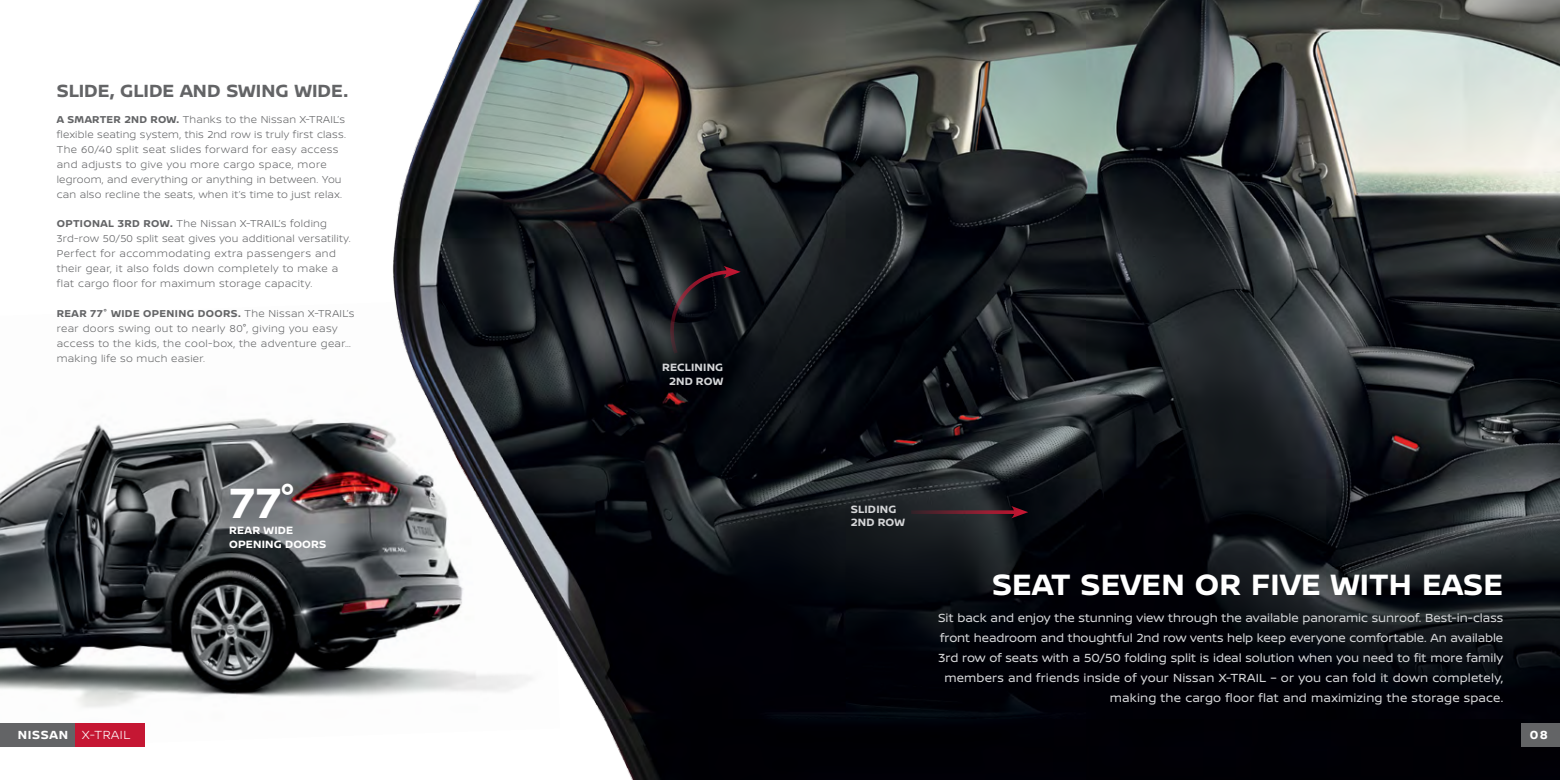
<style>
.page{position:relative;width:1560px;height:780px;background:#fff}
.page>*{position:absolute;margin:0;border:0;box-sizing:border-box;transform-origin:0 0}
.t1{font:700 45px "Nissan Brand";color:#fff}
.t2{font:700 31.25px "Nissan Brand";letter-spacing:.005em;color:#fff}
.t3{font:700 18.75px "Nissan Brand";color:#636466}
.t4{font:12.5px/20px "Nissan Brand";letter-spacing:-.005em;color:#d4d5d7;text-align:right}
.t5{font:300 12.5px "Nissan Brand";letter-spacing:.05em;color:#fff}
.t6{font:700 12.5px "Nissan Brand";color:#fff}
.t7{font:700 11.25px/13.8px "Nissan Brand";letter-spacing:.015em;color:#d4d5d7;text-align:right}
.t8{font:700 11.25px/13.8px "Nissan Brand";letter-spacing:.01em;color:#fff}
.t9{font:300 10.62px/15px "Nissan Brand";letter-spacing:.03em;color:#636466}
.s1{font-weight:700}
</style>
<div class="page">
<img style="left:0;top:418px;width:367px;height:329px">
<img style="left:367px;top:0;width:1192px;height:780px">
<svg style="left:668px;top:266px;width:72px;height:91px;background:#1b171d"></svg>
<svg style="left:911px;top:510px;width:100px;height:4px"></svg>
<svg style="left:1011px;top:506px;width:17px;height:12px"></svg>
<div style="left:75px;top:723px;width:69px;height:24px;background:#c51733"></div>
<div style="left:0;top:723px;width:75px;height:24px;background:#636466"></div>
<div style="left:1521px;top:723px;width:38px;height:24px;background:#636466"></div>
<h3 class="t3" style="left:57px;top:78px;width:293px">SLIDE, GLIDE AND SWING WIDE.</h3>
<p class="t9" style="left:57px;top:112px;width:291px"><span class="s1">A SMARTER 2ND ROW.</span> Thanks to the Nissan X-TRAIL’s flexible seating system, this 2nd row is truly first class.<br>The 60/40 split seat slides forward for easy access and adjusts to give you more cargo space, more legroom, and everything or anything in between. You can also recline the seats, when it’s time to just relax.</p>
<p class="t9" style="left:57px;top:216px;width:295px"><span class="s1">OPTIONAL 3RD ROW.</span> The Nissan X-TRAIL’s folding 3rd-row 50/50 split seat gives you additional versatility.<br>Perfect for accommodating extra passengers and their gear, it also folds down completely to make a flat cargo floor for maximum storage capacity.</p>
<p class="t9" style="left:57px;top:305px;width:299px"><span class="s1">REAR 77° WIDE OPENING DOORS.</span> The Nissan X-TRAIL’s rear doors swing out to nearly 80°, giving you easy access to the kids, the cool-box, the adventure gear… making life so much easier.</p>
<h1 class="t1" style="left:229px;top:470px;width:70px">77°</h1>
<p class="t8" style="left:229px;top:523px;width:99px">REAR WIDE<br>OPENING DOORS</p>
<p class="t7" style="left:662px;top:360px;width:63px">RECLINING<br>2ND ROW</p>
<p class="t7" style="left:850px;top:501px;width:56px;text-align:left">SLIDING<br>2ND ROW</p>
<h2 class="t2" style="left:991px;top:561px;width:512px">SEAT SEVEN OR FIVE WITH EASE</h2>
<p class="t4" style="left:938px;top:607px;width:566px">Sit back and enjoy the stunning view through the available panoramic sunroof. Best-in-class front headroom and thoughtful 2nd row vents help keep everyone comfortable. An available 3rd row of seats with a 50/50 folding split is ideal solution when you need to fit more family members and friends inside of your Nissan X-TRAIL – or you can fold it down completely, making the cargo floor flat and maximizing the storage space.</p>
<p class="t5" style="left:18px;top:726px;width:114px"><span class="s1">NISSAN</span> X-TRAIL</p>
<p class="t6" style="left:1529px;top:726px;width:20px">08</p>
</div>
